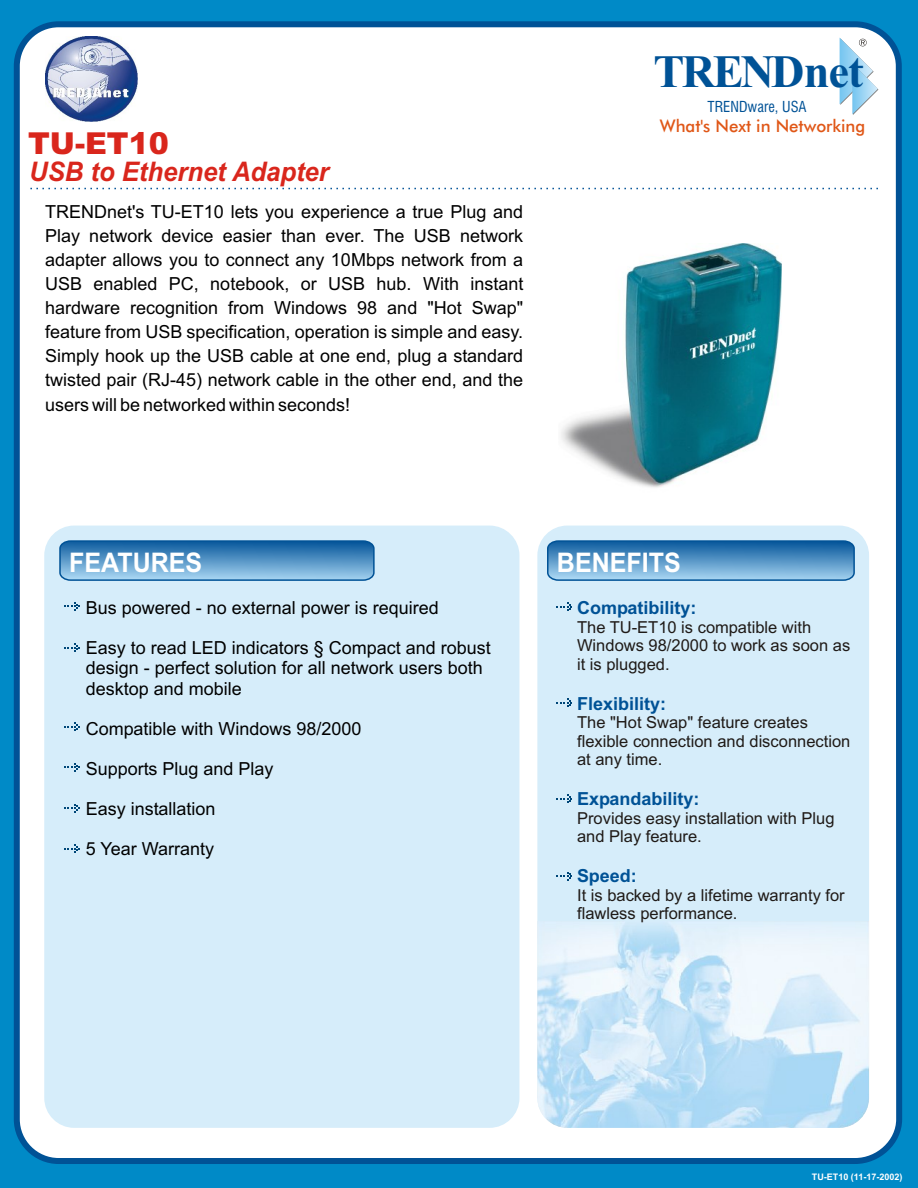
<style>
.page{position:relative;width:918px;height:1188px;background:#008ac7}
.page>*{position:absolute;margin:0;border:0;box-sizing:border-box;transform-origin:0 0}
.t1{font:700 46.35px "Times New Roman";letter-spacing:-.05em;color:#005296}
.t2{font:900 30.3px "Arial";color:#d9261c}
.t3{font:italic 700 27px "Arial";color:#d9261c;scale:.95 1}
.t4{font:700 27px "Arial";color:#fff;scale:.93 1}
.t5{font:18px/24.2px "Arial";color:#000;text-align:justify}
.t6{font:700 18px "Arial";color:#005296}
.t7{font:17.4px "Futura Md BT";color:#e05717}
.t8{font:16.5px/18.5px "Arial";color:#1f1a17}
.t9{font:700 14.7px "Swis 721 Cn BT";color:#005296}
.t10{font:700 9px "Arial";color:#fff}
</style>
<div class="page">
<div style="left:14px;top:21px;width:888px;height:1143px;background:#fff;border:6px solid #005296;border-radius:42px"></div>
<div style="left:537px;top:526px;width:332px;height:602px;background:#d6edfa;border-radius:30px"></div>
<img style="left:537px;top:922px;width:332px;height:206px">
<div style="left:44px;top:526px;width:475px;height:602px;background:#d6edfa;border-radius:30px"></div>
<svg style="left:64px;top:602px;width:16px;height:9px"></svg>
<svg style="left:547px;top:540px;width:308px;height:41px;background:#5392c4"></svg>
<svg style="left:59px;top:540px;width:316px;height:41px;background:#5392c4"></svg>
<svg style="left:556px;top:602px;width:16px;height:9px"></svg>
<svg style="left:30px;top:188px;width:848px;height:1px"></svg>
<img style="left:561px;top:243px;width:220px;height:245px">
<svg style="left:64px;top:643px;width:16px;height:9px"></svg>
<svg style="left:64px;top:722px;width:16px;height:9px"></svg>
<svg style="left:64px;top:763px;width:16px;height:9px"></svg>
<svg style="left:64px;top:804px;width:16px;height:9px"></svg>
<svg style="left:64px;top:844px;width:16px;height:9px"></svg>
<svg style="left:556px;top:698px;width:16px;height:9px"></svg>
<svg style="left:556px;top:794px;width:16px;height:9px"></svg>
<svg style="left:556px;top:872px;width:16px;height:9px"></svg>
<svg style="left:840px;top:38px;width:38px;height:77px"></svg>
<img style="left:45px;top:37px;width:92px;height:84px">
<h2 class="t2" style="left:28px;top:132px;width:143px">TU-ET10</h2>
<h3 class="t3" style="left:29px;top:162px;width:317px">USB to Ethernet Adapter</h3>
<p class="t5" style="left:45px;top:201px;width:480px">TRENDnet's TU-ET10 lets you experience a true Plug and Play network device easier than ever. The USB network adapter allows you to connect any 10Mbps network from a USB enabled PC, notebook, or USB hub. With instant hardware recognition from Windows 98 and "Hot Swap" feature from USB specification, operation is simple and easy.<br>Simply hook up the USB cable at one end, plug a standard twisted pair (RJ-45) network cable in the other end, and the users will be networked within seconds!</p>
<h1 class="t1" style="left:653px;top:55px;width:212px">TRENDnet</h1>
<p class="t9" style="left:708px;top:100px;width:101px">TRENDware, USA</p>
<p class="t7" style="left:660px;top:119px;width:207px">What's Next in Networking</p>
<h3 class="t4" style="left:69px;top:552px;width:145px">FEATURES</h3>
<h3 class="t4" style="left:557px;top:552px;width:135px">BENEFITS</h3>
<p class="t6" style="left:577px;top:601px;width:121px">Compatibility:</p>
<p class="t5" style="left:86px;top:597px;width:355px">Bus powered - no external power is required</p>
<p class="t5" style="left:86px;top:640px;width:407px;line-height:20.1px;text-align:left">Easy to read LED indicators § Compact and robust design - perfect solution for all network users both desktop and mobile</p>
<p class="t5" style="left:86px;top:718px;width:277px">Compatible with Windows 98/2000</p>
<p class="t5" style="left:86px;top:758px;width:189px">Supports Plug and Play</p>
<p class="t5" style="left:86px;top:798px;width:131px">Easy installation</p>
<p class="t5" style="left:86px;top:839px;width:130px">5 Year Warranty</p>
<p class="t8" style="left:577px;top:619px;width:275px">The TU-ET10 is compatible with<br>Windows 98/2000 to work as soon as it is plugged.</p>
<p class="t6" style="left:577px;top:696px;width:91px">Flexibility:</p>
<p class="t8" style="left:577px;top:715px;width:275px">The "Hot Swap" feature creates flexible connection and disconnection at any time.</p>
<p class="t6" style="left:577px;top:792px;width:124px">Expandability:</p>
<p class="t8" style="left:577px;top:810px;width:259px">Provides easy installation with Plug and Play feature.</p>
<p class="t6" style="left:577px;top:869px;width:61px">Speed:</p>
<p class="t8" style="left:577px;top:887px;width:269px">It is backed by a lifetime warranty for flawless performance.</p>
<p class="t10" style="left:812px;top:1173px;width:92px">TU-ET10 (11-17-2002)</p>
</div>
